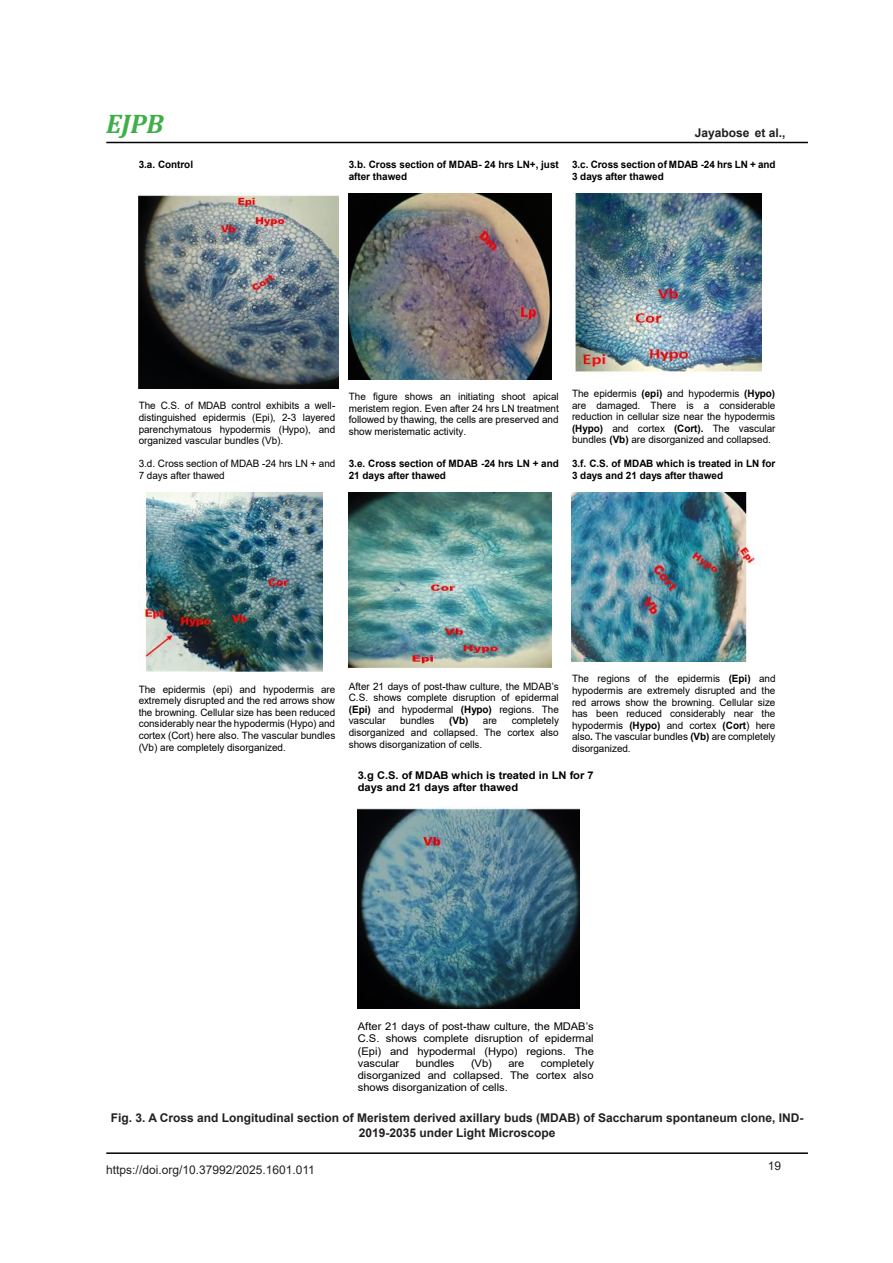
<style>
.page{position:relative;width:893px;height:1263px;background:#fff}
.page>*{position:absolute;margin:0;border:0;box-sizing:border-box;transform-origin:0 0}
.t1{font:italic 700 27px "Cambria";color:#40ae49}
.References{font:700 12px/15.3px "Arial";color:#231f20;text-align:center}
.t2{font:12px "Arial";color:#231f20}
.t3{font:10.65px/12.1px "Arial";letter-spacing:-.005em;color:#000;text-align:justify;scale:1.05 1}
.t4{font:700 10.65px/12.3px "Arial";color:#000;scale:1.05 1}
.t5{font:10.2px/11.6px "Arial";letter-spacing:-.005em;color:#000;text-align:justify}
.t6{font:700 10.2px/11.7px "Arial";letter-spacing:-.005em;color:#000}
.s1{font-weight:700}
.s2{font-style:inherit}
</style>
<div class="page">
<hr style="left:106px;top:1152px;width:702px;height:2px;background:#000">
<hr style="left:106px;top:142px;width:702px;height:1px;background:#000">
<img style="left:139px;top:193px;width:200px;height:195px">
<img style="left:349px;top:193px;width:203px;height:186px">
<img style="left:572px;top:193px;width:190px;height:180px">
<img style="left:139px;top:493px;width:183px;height:179px">
<img style="left:349px;top:493px;width:203px;height:176px">
<img style="left:572px;top:493px;width:189px;height:168px">
<img style="left:358px;top:806px;width:221px;height:202px">
<h1 class="t1" style="left:106px;top:105px;width:59px">EJPB</h1>
<p class="t6" style="left:139px;top:159px;width:56px">3.a. Control</p>
<p class="t6" style="left:349px;top:159px;width:212px">3.b. Cross section of MDAB- 24 hrs LN+, just after thawed</p>
<p class="References" style="left:695px;top:125px;width:92px">Jayabose et al.,</p>
<p class="t6" style="left:572px;top:159px;width:205px">3.c. Cross section of MDAB -24 hrs LN + and<br>3 days after thawed</p>
<p class="t5" style="left:139px;top:400px;width:198px">The C.S. of MDAB control exhibits a well&shy;distinguished epidermis (Epi), 2-3 layered parenchymatous hypodermis (Hypo), and organized vascular bundles (Vb).</p>
<p class="t5" style="left:139px;top:458px;width:198px">3.d. Cross section of MDAB -24 hrs LN + and<br>7 days after thawed</p>
<p class="t5" style="left:349px;top:391px;width:212px">The figure shows an initiating shoot apical meristem region. Even after 24 hrs LN treatment followed by thawing, the cells are preserved and show meristematic activity.</p>
<p class="t6" style="left:349px;top:458px;width:212px">3.e. Cross section of MDAB -24 hrs LN + and<br>21 days after thawed</p>
<p class="t5" style="left:572px;top:388px;width:205px">The epidermis <span class="s1">(epi)</span> and hypodermis <span class="s1">(Hypo) </span>are damaged. There is a considerable reduction in cellular size near the hypodermis <span class="s1">(Hypo)</span> and cortex <span class="s1">(Cort).</span> The vascular bundles <span class="s1">(Vb)</span> are disorganized and collapsed.</p>
<p class="t6" style="left:572px;top:458px;width:205px">3.f. C.S. of MDAB which is treated in LN for<br>3 days and 21 days after thawed</p>
<p class="t5" style="left:139px;top:683px;width:198px">The epidermis (epi) and hypodermis are extremely disrupted and the red arrows show the browning. Cellular size has been reduced considerably near the hypodermis (Hypo) and cortex (Cort) here also. The vascular bundles (Vb) are completely disorganized.</p>
<p class="t5" style="left:572px;top:672px;width:205px">The regions of the epidermis <span class="s1">(Epi)</span> and hypodermis are extremely disrupted and the red arrows show the browning. Cellular size has been reduced considerably near the hypodermis <span class="s1">(Hypo)</span> and cortex <span class="s1">(Cort</span>) here also<span class="s1">.</span> The vascular bundles <span class="s1">(Vb)</span> are completely disorganized.</p>
<p class="t4" style="left:358px;top:769px;width:226px">3.g C.S. of MDAB which is treated in LN for 7 days and 21 days after thawed</p>
<p class="t5" style="left:349px;top:680px;width:212px">After 21 days of post-<span class="s2">thaw culture, the MDAB’s </span>C.S. shows complete disruption of epidermal <span class="s1">(Epi)</span> and hypodermal <span class="s1">(Hypo)</span> regions. The vascular</p>
<p class="t5" style="left:400px;top:715px;width:36px">bundles</p>
<p class="t6" style="left:449px;top:715px;width:21px">(Vb)</p>
<p class="t5" style="left:483px;top:715px;width:16px">are</p>
<p class="t5" style="left:349px;top:715px;width:212px;text-indent:163px">completely disorganized and collapsed. The cortex also shows disorganization of cells.</p>
<p class="t3" style="left:358px;top:1020px;width:226px">After 21 days of post-<span class="s2">thaw culture, the MDAB’s </span>C.S. shows complete disruption of epidermal (Epi) and hypodermal (Hypo) regions. The vascular</p>
<p class="t3" style="left:416px;top:1057px;width:38px">bundles</p>
<p class="t3" style="left:471px;top:1057px;width:21px">(Vb)</p>
<p class="t3" style="left:508px;top:1057px;width:17px">are</p>
<p class="t3" style="left:358px;top:1057px;width:226px;text-indent:183px">completely disorganized and collapsed. The cortex also shows disorganization of cells.</p>
<p class="References" style="left:111px;top:1110px;width:694px">Fig. 3. A Cross and Longitudinal section of Meristem derived axillary buds (MDAB) of Saccharum spontaneum clone, IND-<br>2019-2035 under Light Microscope</p>
<p class="t2" style="left:106px;top:1161px;width:210px">https://doi.org/10.37992/2025.1601.011</p>
<p class="t2" style="left:768px;top:1157px;width:15px">19</p>
</div>
